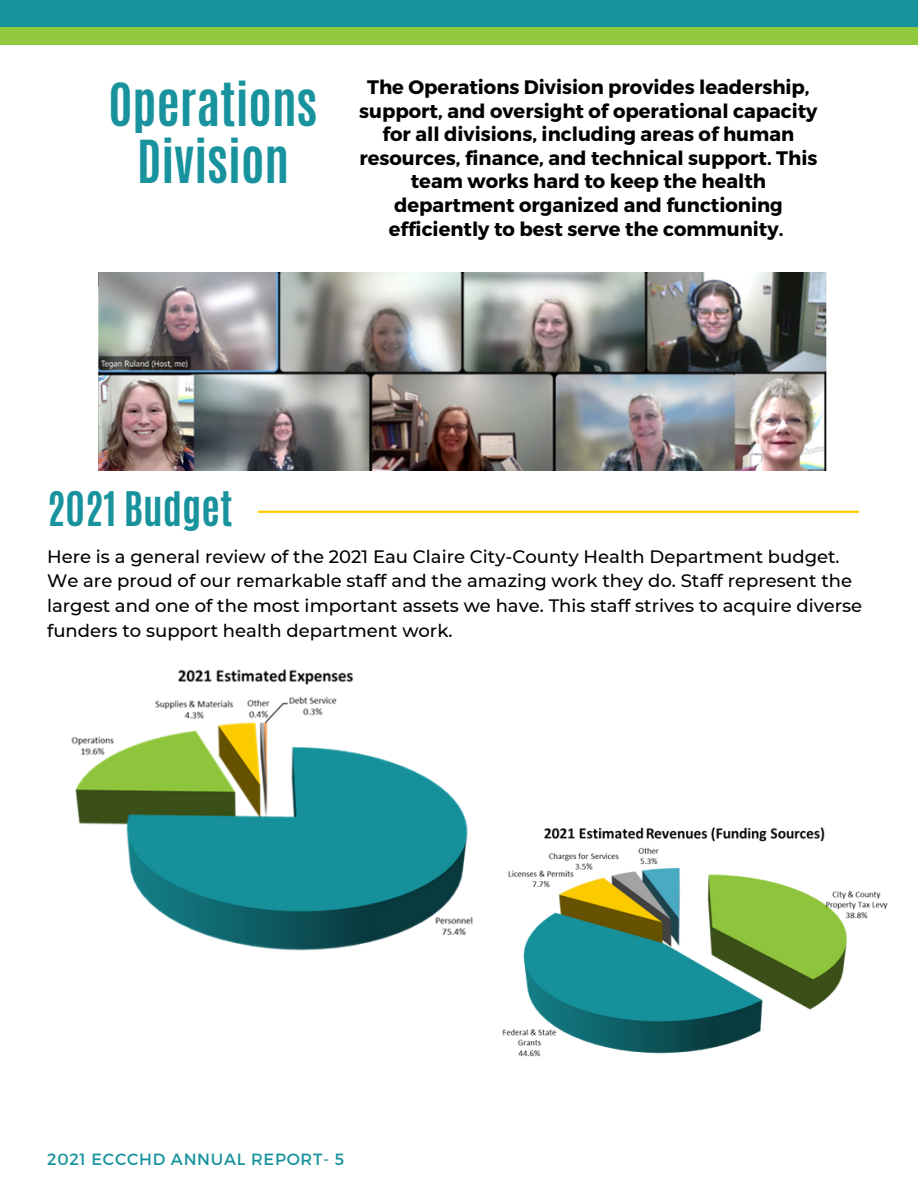
<style>
.page{position:relative;width:918px;height:1188px;background:#fff}
.page>*{position:absolute;margin:0;border:0;box-sizing:border-box;transform-origin:0 0}
.t1{font:700 49.5px "Antonio";color:#18939d}
.t2{font:700 39.75px "Antonio";color:#18939d}
.t3{font:700 19.5px/23.7px "Montserrat";color:#000;text-align:center}
.t4{font:500 18px/24.8px "Montserrat";color:#000}
.t5{font:16.35px "Montserrat";letter-spacing:.045em;color:#18939d}
</style>
<div class="page">
<div style="left:0;top:0;width:918px;height:45px;background:#92c83d"></div>
<div style="left:0;top:0;width:918px;height:27px;background:#18939d"></div>
<hr style="left:259px;top:511px;width:599px;height:2px;background:#ffce00">
<img style="left:98px;top:273px;width:728px;height:198px">
<img style="left:71px;top:669px;width:402px;height:282px">
<img style="left:502px;top:827px;width:386px;height:230px">
<p class="t1" style="left:109px;top:69px;width:211px">Operations</p>
<p class="t1" style="left:137px;top:127px;width:154px">Division</p>
<p class="t3" style="left:359px;top:74px;width:460px">The Operations Division provides leadership, support, and oversight of operational capacity for all divisions, including areas of human resources, finance, and technical support. This team works hard to keep the health department organized and functioning efficiently to best serve the community.</p>
<p class="t2" style="left:47px;top:480px;width:187px">2021 Budget</p>
<p class="t4" style="left:47px;top:544px;width:817px">Here is a general review of the 2021 Eau Claire City-County Health Department budget.<br>We are proud of our remarkable staff and the amazing work they do. Staff represent the largest and one of the most important assets we have. This staff strives to acquire diverse funders to support health department work.</p>
<p class="t5" style="left:47px;top:1149px;width:299px">2021 ECCCHD ANNUAL REPORT- 5</p>
</div>
